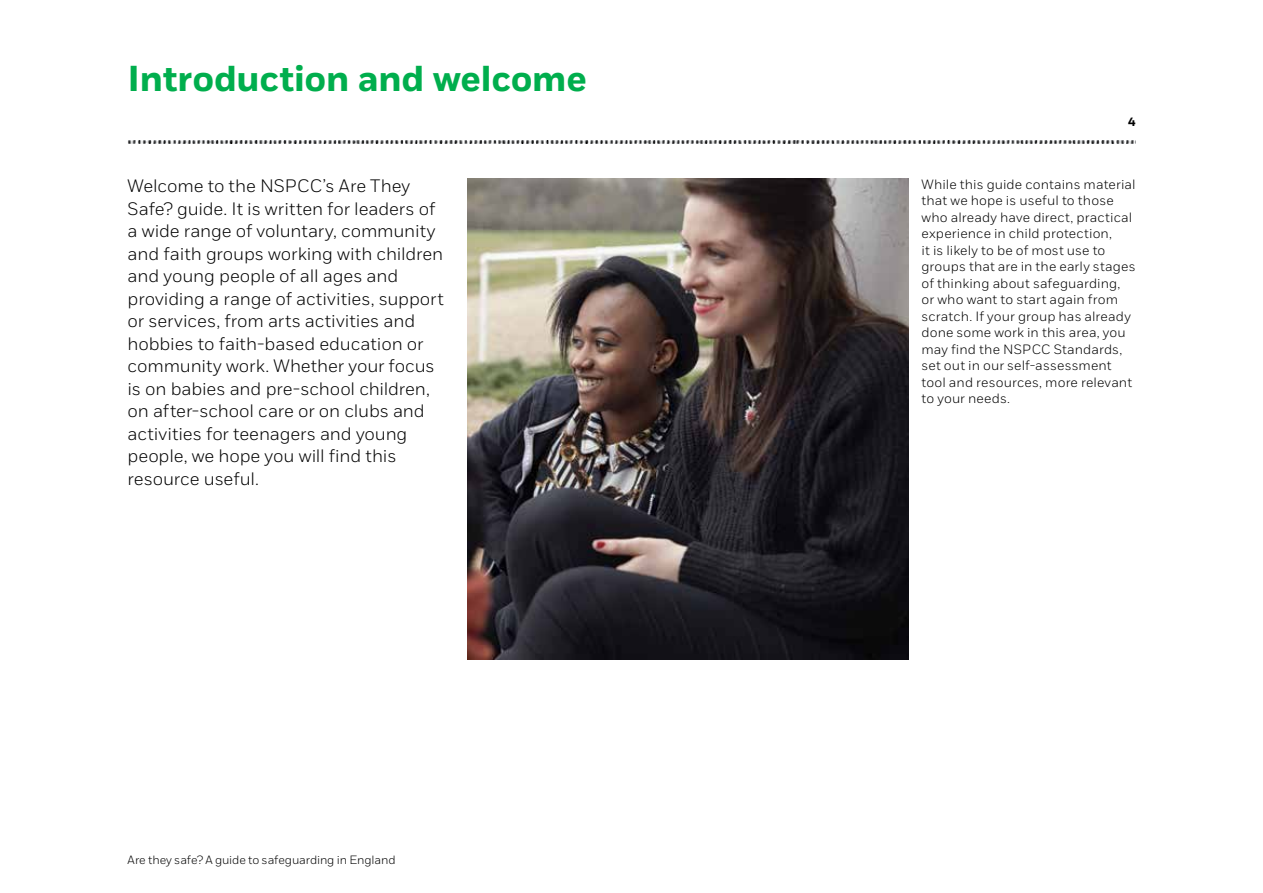
<style>
.page{position:relative;width:1263px;height:893px;background:#fff}
.page>*{position:absolute;margin:0;border:0;box-sizing:border-box;transform-origin:0 0}
.t1{font:700 36px "NSPCC";letter-spacing:-.005em;color:#00ae4d}
.t2{font:300 18px/22.5px "NSPCC";letter-spacing:-.005em;color:#000}
.t3{font:300 13.5px/16.5px "NSPCC";letter-spacing:.01em;color:#000}
.t4{font:300 12px "NSPCC";letter-spacing:-.005em;color:#000}
.t5{font:700 12px "NSPCC";color:#000}
</style>
<div class="page">
<img style="left:128px;top:141px;width:668px;height:3px">
<img style="left:796px;top:141px;width:339px;height:3px">
<img style="left:468px;top:179px;width:441px;height:480px">
<h1 class="t1" style="left:128px;top:56px;width:461px">Introduction and welcome</h1>
<p class="t5" style="left:1128px;top:114px;width:9px">4</p>
<p class="t2" style="left:128px;top:174px;width:318px">Welcome to the NSPCC’s Are They Safe? guide. It is written for leaders of a wide range of voluntary, community and faith groups working with children and young people of all ages and providing a range of activities, support or services, from arts activities and hobbies to faith-based education or community work. Whether your focus is on babies and pre-school children, on after-school care or on clubs and activities for teenagers and young people, we hope you will find this resource useful.</p>
<p class="t3" style="left:921px;top:176px;width:216px">While this guide contains material that we hope is useful to those who already have direct, practical experience in child protection,<br>it is likely to be of most use to groups that are in the early stages of thinking about safeguarding, or who want to start again from scratch. If your group has already done some work in this area, you may find the NSPCC Standards, set out in our self-assessment tool and resources, more relevant to your needs.</p>
<p class="t4" style="left:128px;top:853px;width:270px">Are they safe? A guide to safeguarding in England</p>
</div>
